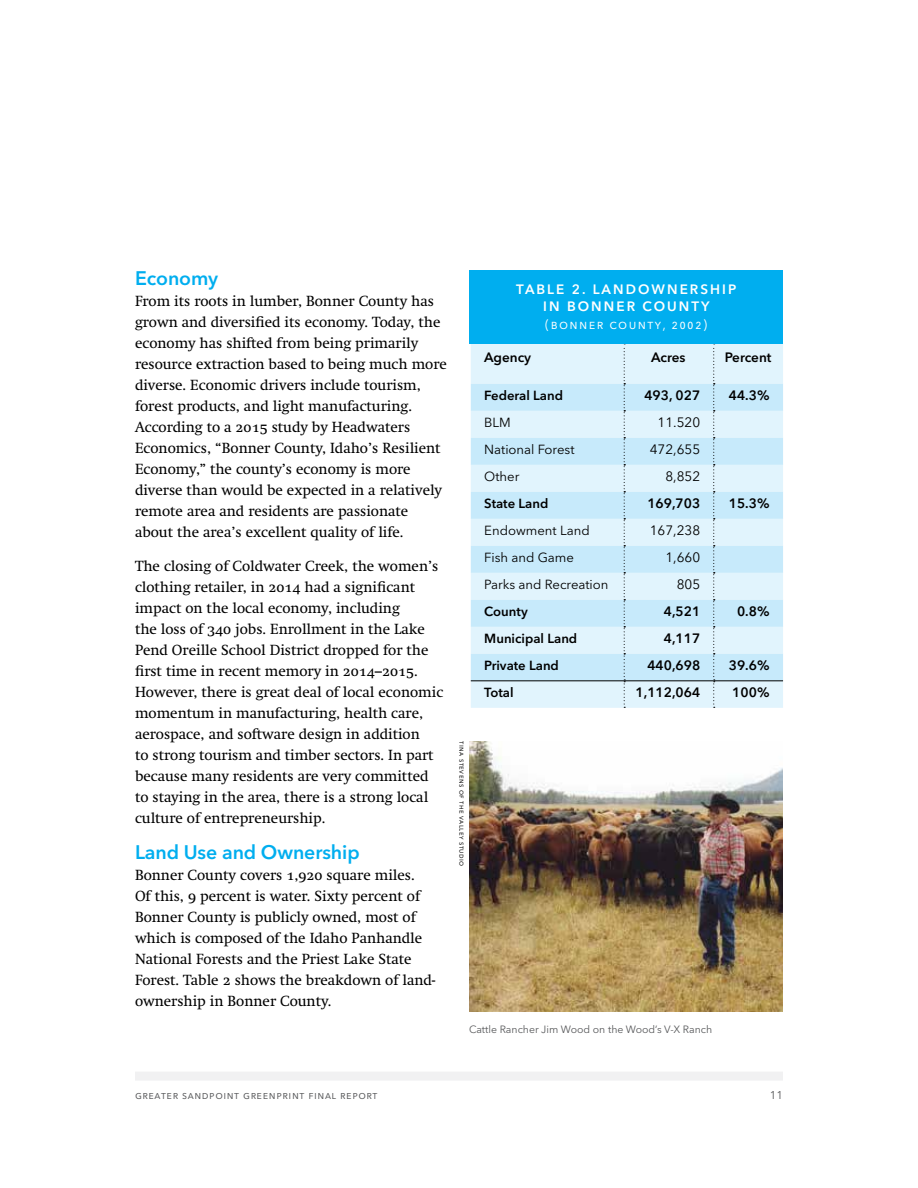
<style>
.page{position:relative;width:918px;height:1188px;background:#fff}
.page>*{position:absolute;margin:0;border:0;box-sizing:border-box;transform-origin:0 0}
.t1{font:600 19.5px "Avenir Next LT Pro";letter-spacing:-.005em;color:#00aeef}
.t2{font:15px/21px "Swift Neue LT Pro";color:#000}
.t3{font:600 13.5px "Avenir Next LT Pro";color:#000}
.t4{font:600 13.5px/17.2px "Avenir Next LT Pro";letter-spacing:.15em;color:#fff;text-align:center}
.t5{font:13.5px "Avenir Next LT Pro";color:#000}
.t6{font:13.5px "Avenir Next LT Pro";letter-spacing:.1em;color:#fff}
.t7{font:13.2px "Avenir Next LT Pro";color:#000}
.t8{font:600 13.2px "Avenir Next LT Pro";color:#000}
.t9{font:11.25px "Avenir Next LT Pro";letter-spacing:.05em;color:#58595b}
.t10{font:10.5px "Avenir Next LT Pro";letter-spacing:-.01em;color:#58595b}
.t11{font:7.5px "Avenir Next LT Pro";letter-spacing:.05em;color:#000}
</style>
<div class="page">
<div style="left:135px;top:1072px;width:648px;height:9px;background:#f1f1f2"></div>
<div style="left:471px;top:343px;width:312px;height:365px;background:#e1f4fd"></div>
<svg style="left:471px;top:384px;width:312px;height:296px;background:#d2eefb"></svg>
<svg style="left:624px;top:343px;width:1px;height:365px"></svg>
<svg style="left:713px;top:343px;width:2px;height:365px"></svg>
<hr style="left:471px;top:680px;width:153px;height:1px;background:#000">
<hr style="left:624px;top:680px;width:90px;height:1px;background:#000">
<hr style="left:714px;top:680px;width:69px;height:1px;background:#000">
<div style="left:469px;top:270px;width:314px;height:73px;background:#00aeef"></div>
<img style="left:469px;top:741px;width:314px;height:270px">
<h1 class="t1" style="left:135px;top:266px;width:85px">Economy</h1>
<p class="t2" style="left:135px;top:290px;width:313px">From its roots in lumber, Bonner County has grown and diversified its economy. Today, the economy has shifted from being primarily resource extraction based to being much more diverse. Economic drivers include tourism, forest products, and light manufacturing.<br>According to a 201 5 study by Headwaters Economics, “Bonner County, Idaho’s Resilient Economy,” the county’s economy is more diverse than would be expected in a relatively remote area and residents are passionate about the area’s excellent quality of life.</p>
<p class="t2" style="left:135px;top:556px;width:310px">The closing of Coldwater Creek, the women’s clothing retailer, in 201 4 had a significant impact on the local economy, including<br>the loss of 340 jobs. Enrollment in the Lake Pend Oreille School District dropped for the first time in recent memory in 201 4–201 5.<br>However, there is great deal of local economic momentum in manufacturing, health care, aerospace, and software design in addition<br>to strong tourism and timber sectors. In part because many residents are very committed to staying in the area, there is a strong local culture of entrepreneurship.</p>
<h1 class="t1" style="left:135px;top:841px;width:226px">Land Use and Ownership</h1>
<p class="t2" style="left:135px;top:865px;width:302px">Bonner County covers 1,920 square miles.<br>Of this, 9 percent is water. Sixty percent of Bonner County is publicly owned, most of which is composed of the Idaho Panhandle National Forests and the Priest Lake State Forest. Table 2 shows the breakdown of land&shy;ownership in Bonner County.</p>
<p class="t4" style="left:516px;top:280px;width:222px">TABLE 2. LANDOWNERSHIP<br>IN BONNER COUNTY</p>
<p class="t6" style="left:545px;top:316px;width:163px">(bonner county, 2002)</p>
<p class="t3" style="left:484px;top:349px;width:49px">Agency</p>
<p class="t3" style="left:651px;top:349px;width:36px">Acres</p>
<p class="t3" style="left:725px;top:349px;width:48px">Percent</p>
<p class="t11" style="left:466px;top:741px;width:126px;rotate:90deg">tina stevens of the valley studio</p>
<p class="t8" style="left:484px;top:387px;width:80px">Federal Land</p>
<p class="t3" style="left:644px;top:387px;width:57px">493, 027</p>
<p class="t3" style="left:729px;top:387px;width:42px">44.3%</p>
<p class="t7" style="left:484px;top:414px;width:28px">BLM</p>
<p class="t5" style="left:658px;top:414px;width:44px">11.520</p>
<p class="t7" style="left:484px;top:441px;width:92px">National Forest</p>
<p class="t5" style="left:650px;top:441px;width:52px">472,655</p>
<p class="t7" style="left:484px;top:468px;width:37px">Other</p>
<p class="t5" style="left:665px;top:468px;width:36px">8,852</p>
<p class="t8" style="left:484px;top:495px;width:66px">State Land</p>
<p class="t3" style="left:647px;top:495px;width:54px">169,703</p>
<p class="t3" style="left:729px;top:495px;width:42px">15.3%</p>
<p class="t7" style="left:484px;top:522px;width:107px">Endowment Land</p>
<p class="t5" style="left:650px;top:522px;width:52px">167,238</p>
<p class="t7" style="left:484px;top:549px;width:91px">Fish and Game</p>
<p class="t5" style="left:665px;top:549px;width:36px">1,660</p>
<p class="t7" style="left:484px;top:576px;width:126px">Parks and Recreation</p>
<p class="t5" style="left:677px;top:576px;width:25px">805</p>
<p class="t8" style="left:484px;top:603px;width:45px">County</p>
<p class="t3" style="left:664px;top:603px;width:38px">4,521</p>
<p class="t3" style="left:737px;top:603px;width:34px">0.8%</p>
<p class="t8" style="left:484px;top:630px;width:95px">Municipal Land</p>
<p class="t3" style="left:664px;top:630px;width:38px">4,117</p>
<p class="t8" style="left:484px;top:657px;width:76px">Private Land</p>
<p class="t3" style="left:647px;top:657px;width:54px">440,698</p>
<p class="t3" style="left:729px;top:657px;width:42px">39.6%</p>
<p class="t8" style="left:484px;top:684px;width:31px">Total</p>
<p class="t3" style="left:636px;top:684px;width:66px">1,112,064</p>
<p class="t3" style="left:732px;top:684px;width:39px">100%</p>
<p class="t10" style="left:469px;top:1023px;width:245px">Cattle Rancher Jim Wood on the Wood’s V-X Ranch</p>
<p class="t9" style="left:135px;top:1088px;width:244px">greater sandpoint greenprint final report</p>
<p class="t9" style="left:770px;top:1088px;width:15px">11</p>
</div>
